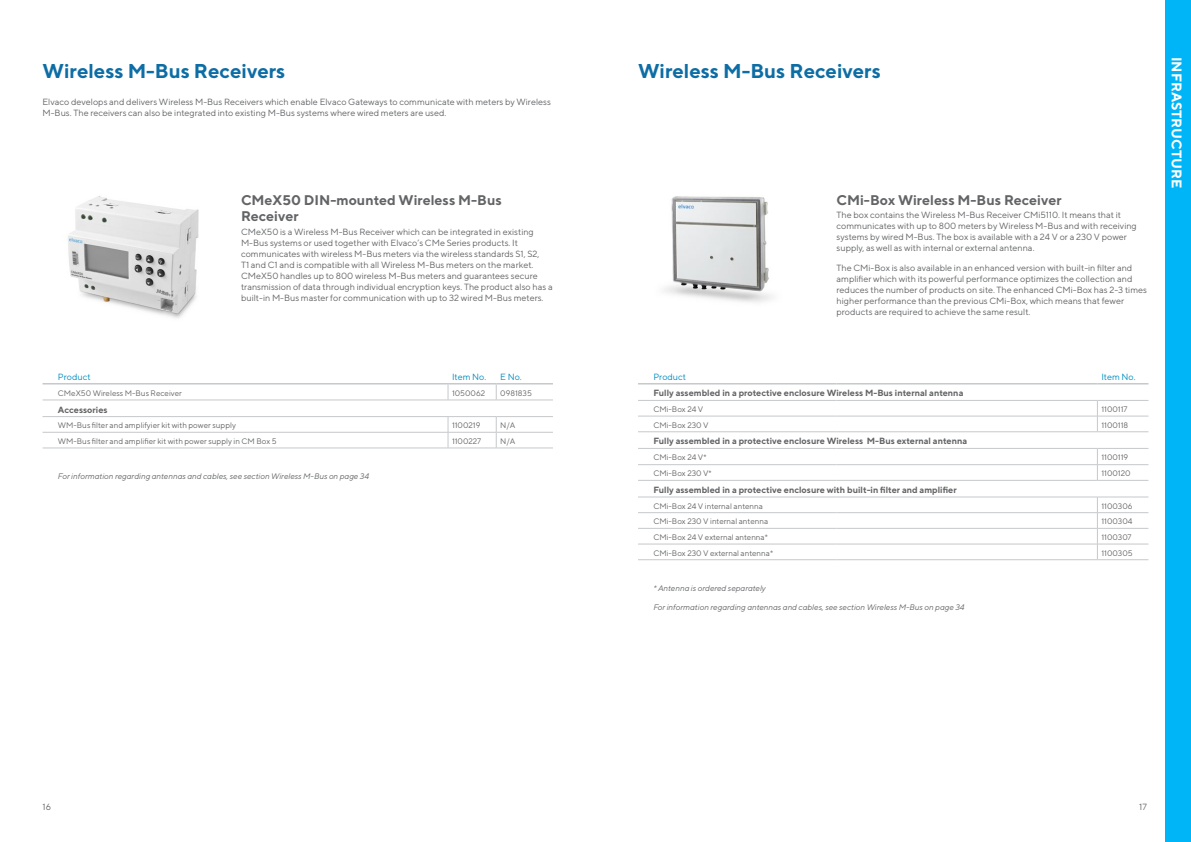
<style>
.page{position:relative;width:1191px;height:842px;background:#fff}
.page>*{position:absolute;margin:0;border:0;box-sizing:border-box;transform-origin:0 0}
.t1{font:700 20px "TT Norms";color:#0d6da5}
.t2{font:700 14px/16.8px "TT Norms";color:#636466}
.t3{font:700 14px "TT Norms";color:#fff}
.t4{font:9px/11px "TT Norms";color:#636466}
.t5{font:700 9px "TT Norms";color:#636466}
.t6{font:9px "TT Norms";color:#008cc0}
.t7{font:8px "TT Norms";color:#636466}
.t8{font:italic 8px "TT Norms";color:#636466}
</style>
<div class="page">
<img style="left:664px;top:196px;width:108px;height:107px">
<hr style="left:638px;top:400px;width:198px;height:1px;background:#c7c8ca">
<hr style="left:836px;top:400px;width:261px;height:1px;background:#c7c8ca">
<hr style="left:1097px;top:400px;width:51px;height:1px;background:#c7c8ca">
<hr style="left:638px;top:416px;width:198px;height:1px;background:#c7c8ca">
<hr style="left:836px;top:416px;width:261px;height:1px;background:#c7c8ca">
<hr style="left:1097px;top:416px;width:51px;height:1px;background:#c7c8ca">
<svg style="left:1097px;top:401px;width:1px;height:30px"></svg>
<hr style="left:638px;top:431px;width:198px;height:1px;background:#c7c8ca">
<hr style="left:836px;top:431px;width:261px;height:1px;background:#c7c8ca">
<hr style="left:1097px;top:431px;width:51px;height:1px;background:#c7c8ca">
<hr style="left:638px;top:448px;width:198px;height:1px;background:#c7c8ca">
<hr style="left:836px;top:448px;width:261px;height:1px;background:#c7c8ca">
<hr style="left:638px;top:464px;width:198px;height:1px;background:#c7c8ca">
<hr style="left:836px;top:464px;width:261px;height:1px;background:#c7c8ca">
<svg style="left:1097px;top:449px;width:1px;height:31px"></svg>
<hr style="left:638px;top:480px;width:198px;height:1px;background:#c7c8ca">
<hr style="left:836px;top:480px;width:261px;height:1px;background:#c7c8ca">
<hr style="left:1097px;top:480px;width:51px;height:1px;background:#c7c8ca">
<hr style="left:638px;top:497px;width:198px;height:1px;background:#c7c8ca">
<hr style="left:836px;top:497px;width:261px;height:1px;background:#c7c8ca">
<hr style="left:638px;top:512px;width:198px;height:1px;background:#c7c8ca">
<hr style="left:836px;top:512px;width:261px;height:1px;background:#c7c8ca">
<hr style="left:1097px;top:512px;width:51px;height:1px;background:#c7c8ca">
<hr style="left:638px;top:528px;width:198px;height:1px;background:#c7c8ca">
<hr style="left:836px;top:528px;width:261px;height:1px;background:#c7c8ca">
<hr style="left:1097px;top:528px;width:51px;height:1px;background:#c7c8ca">
<hr style="left:638px;top:544px;width:198px;height:1px;background:#c7c8ca">
<hr style="left:836px;top:544px;width:261px;height:1px;background:#c7c8ca">
<hr style="left:1097px;top:544px;width:51px;height:1px;background:#c7c8ca">
<svg style="left:1097px;top:498px;width:1px;height:61px"></svg>
<hr style="left:638px;top:559px;width:198px;height:1px;background:#c7c8ca">
<hr style="left:836px;top:559px;width:261px;height:1px;background:#c7c8ca">
<hr style="left:1097px;top:559px;width:51px;height:1px;background:#c7c8ca">
<hr style="left:638px;top:383px;width:198px;height:1px;background:#c7c8ca">
<hr style="left:836px;top:383px;width:261px;height:1px;background:#c7c8ca">
<hr style="left:1097px;top:383px;width:51px;height:1px;background:#c7c8ca">
<hr style="left:1097px;top:448px;width:51px;height:1px;background:#c7c8ca">
<hr style="left:1097px;top:464px;width:51px;height:1px;background:#c7c8ca">
<hr style="left:1097px;top:497px;width:51px;height:1px;background:#c7c8ca">
<div style="left:1166px;top:0;width:25px;height:842px;background:#00b5f7"></div>
<img style="left:67px;top:196px;width:132px;height:122px">
<svg style="left:448px;top:384px;width:1px;height:16px"></svg>
<svg style="left:496px;top:384px;width:1px;height:16px"></svg>
<hr style="left:43px;top:400px;width:405px;height:1px;background:#c7c8ca">
<hr style="left:448px;top:400px;width:48px;height:1px;background:#c7c8ca">
<hr style="left:496px;top:400px;width:57px;height:1px;background:#c7c8ca">
<hr style="left:43px;top:416px;width:405px;height:1px;background:#c7c8ca">
<hr style="left:448px;top:416px;width:48px;height:1px;background:#c7c8ca">
<hr style="left:496px;top:416px;width:57px;height:1px;background:#c7c8ca">
<hr style="left:43px;top:432px;width:405px;height:1px;background:#c7c8ca">
<hr style="left:448px;top:432px;width:48px;height:1px;background:#c7c8ca">
<svg style="left:448px;top:417px;width:1px;height:31px"></svg>
<hr style="left:496px;top:432px;width:57px;height:1px;background:#c7c8ca">
<svg style="left:496px;top:417px;width:1px;height:31px"></svg>
<hr style="left:43px;top:448px;width:405px;height:1px;background:#c7c8ca">
<hr style="left:448px;top:448px;width:48px;height:1px;background:#c7c8ca">
<hr style="left:496px;top:448px;width:57px;height:1px;background:#c7c8ca">
<hr style="left:43px;top:383px;width:405px;height:1px;background:#c7c8ca">
<hr style="left:448px;top:383px;width:48px;height:1px;background:#c7c8ca">
<hr style="left:496px;top:383px;width:57px;height:1px;background:#c7c8ca">
<h1 class="t1" style="left:43px;top:59px;width:244px">Wireless M-Bus Receivers</h1>
<p class="t4" style="left:43px;top:96px;width:510px">Elvaco develops and delivers Wireless M-Bus Receivers which enable Elvaco Gateways to communicate with meters by Wireless<br>M-Bus. The receivers can also be integrated into existing M-Bus systems where wired meters are used.</p>
<h1 class="t1" style="left:638px;top:59px;width:244px">Wireless M-Bus Receivers</h1>
<h2 class="t3" style="left:1185px;top:57px;width:133px;rotate:90deg">INFRASTRUCTURE</h2>
<h2 class="t2" style="left:241px;top:191px;width:262px">CMeX50 DIN-mounted Wireless M-Bus<br>Receiver</h2>
<p class="t4" style="left:241px;top:226px;width:313px">CMeX50 is a Wireless M-Bus Receiver which can be integrated in existing M-Bus systems or used together with Elvaco’s CMe Series products. It communicates with wireless M-Bus meters via the wireless standards S1, S2,<br>T1 and C1 and is compatible with all Wireless M-Bus meters on the market.<br>CMeX50 handles up to 800 wireless M-Bus meters and guarantees secure transmission of data through individual encryption keys. The product also has a built-in M-Bus master for communication with up to 32 wired M-Bus meters.</p>
<h2 class="t2" style="left:836px;top:191px;width:226px">CMi-Box Wireless M-Bus Receiver</h2>
<p class="t4" style="left:836px;top:209px;width:302px">The box contains the Wireless M-Bus Receiver CMi5110. It means that it communicates with up to 800 meters by Wireless M-Bus and with receiving systems by wired M-Bus. The box is available with a 24 V or a 230 V power supply, as well as with internal or external antenna.</p>
<p class="t4" style="left:836px;top:262px;width:312px">The CMi-Box is also available in an enhanced version with built-in filter and amplifier which with its powerful performance optimizes the collection and reduces the number of products on site. The enhanced CMi-Box has 2-3 times higher performance than the previous CMi-Box, which means that fewer products are required to achieve the same result.</p>
<p class="t6" style="left:58px;top:371px;width:34px">Product</p>
<p class="t6" style="left:452px;top:371px;width:36px">Item No.</p>
<p class="t6" style="left:500px;top:371px;width:23px">E No.</p>
<p class="t7" style="left:58px;top:388px;width:126px">CMeX50 Wireless M-Bus Receiver</p>
<p class="t7" style="left:452px;top:388px;width:35px">1050062</p>
<p class="t7" style="left:500px;top:388px;width:33px">0981835</p>
<p class="t5" style="left:58px;top:404px;width:51px">Accessories</p>
<p class="t7" style="left:58px;top:421px;width:180px">WM-Bus filter and amplifyier kit with power supply</p>
<p class="t7" style="left:452px;top:421px;width:30px">1100219</p>
<p class="t7" style="left:500px;top:421px;width:17px">N/A</p>
<p class="t7" style="left:58px;top:436px;width:220px">WM-Bus filter and amplifier kit with power supply in CM Box 5</p>
<p class="t7" style="left:452px;top:436px;width:31px">1100227</p>
<p class="t7" style="left:500px;top:436px;width:17px">N/A</p>
<p class="t8" style="left:58px;top:471px;width:313px">For information regarding antennas and cables, see section Wireless M-Bus on page 34</p>
<p class="t6" style="left:653px;top:371px;width:34px">Product</p>
<p class="t6" style="left:1101px;top:371px;width:36px">Item No.</p>
<p class="t5" style="left:653px;top:388px;width:312px">Fully assembled in a protective enclosure Wireless M-Bus internal antenna</p>
<p class="t7" style="left:653px;top:404px;width:51px">CMi-Box 24 V</p>
<p class="t7" style="left:1101px;top:404px;width:28px">1100117</p>
<p class="t7" style="left:653px;top:420px;width:57px">CMi-Box 230 V</p>
<p class="t7" style="left:1101px;top:420px;width:28px">1100118</p>
<p class="t5" style="left:653px;top:436px;width:315px">Fully assembled in a protective enclosure Wireless M-Bus external antenna</p>
<p class="t7" style="left:653px;top:452px;width:55px">CMi-Box 24 V*</p>
<p class="t7" style="left:1101px;top:452px;width:28px">1100119</p>
<p class="t7" style="left:653px;top:469px;width:60px">CMi-Box 230 V*</p>
<p class="t7" style="left:1101px;top:469px;width:31px">1100120</p>
<p class="t5" style="left:653px;top:484px;width:305px">Fully assembled in a protective enclosure with built-in filter and amplifier</p>
<p class="t7" style="left:653px;top:501px;width:111px">CMi-Box 24 V internal antenna</p>
<p class="t7" style="left:1101px;top:501px;width:33px">1100306</p>
<p class="t7" style="left:653px;top:517px;width:116px">CMi-Box 230 V internal antenna</p>
<p class="t7" style="left:1101px;top:517px;width:33px">1100304</p>
<p class="t7" style="left:653px;top:532px;width:116px">CMi-Box 24 V external antenna*</p>
<p class="t7" style="left:1101px;top:532px;width:32px">1100307</p>
<p class="t7" style="left:653px;top:548px;width:121px">CMi-Box 230 V external antenna*</p>
<p class="t7" style="left:1101px;top:548px;width:33px">1100305</p>
<p class="t8" style="left:653px;top:583px;width:114px">* Antenna is ordered separately</p>
<p class="t8" style="left:653px;top:603px;width:313px">For information regarding antennas and cables, see section Wireless M-Bus on page 34</p>
<p class="t4" style="left:43px;top:801px;width:10px">16</p>
<p class="t4" style="left:1139px;top:801px;width:9px">17</p>
</div>
